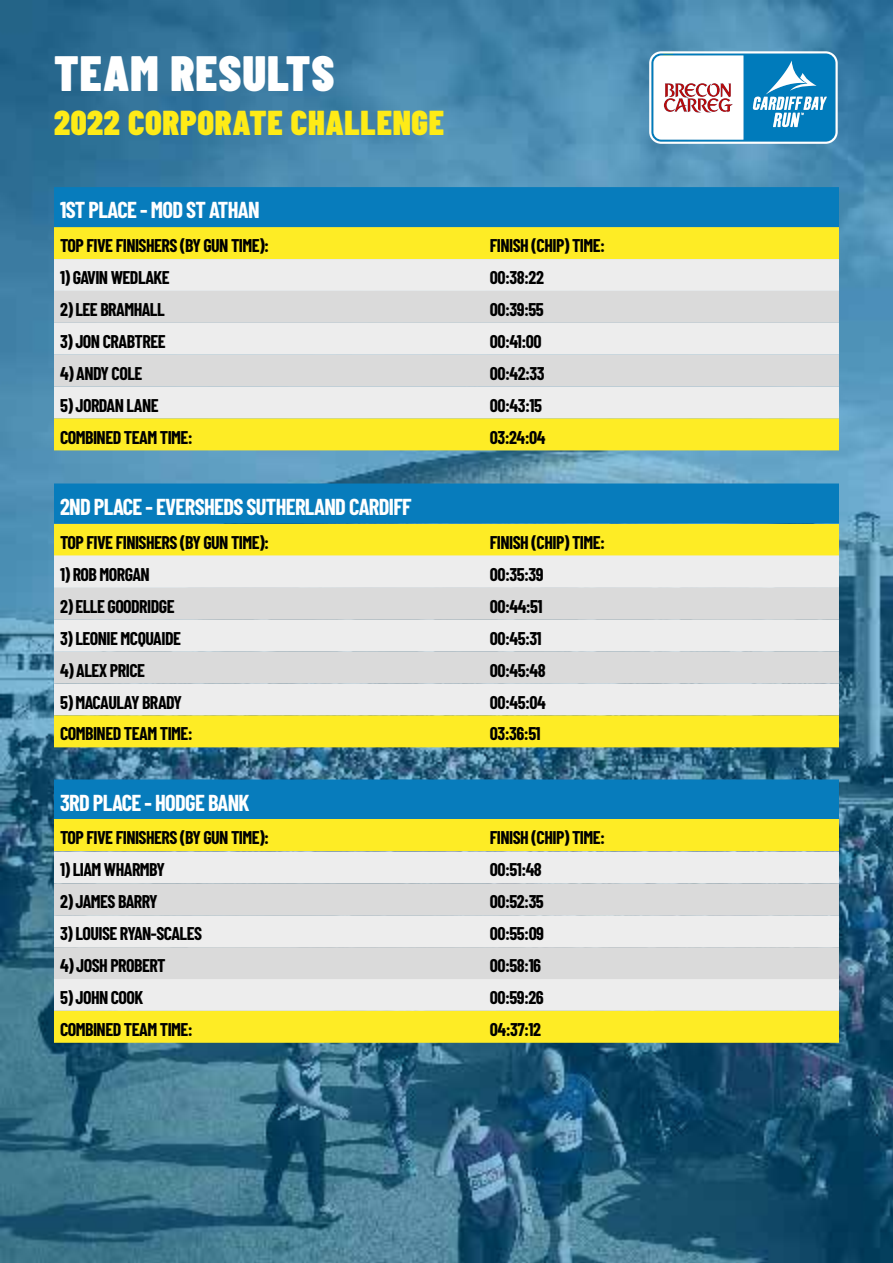
<style>
.page{position:relative;width:893px;height:1263px;background:#fff}
.page>*{position:absolute;margin:0;border:0;box-sizing:border-box;transform-origin:0 0}
.t1{font:900 49.5px "Barlow Condensed";letter-spacing:.02em;color:#fff}
.t2{font:900 34.5px "Barlow Condensed";letter-spacing:.02em;color:#feeb17}
.t3{font:700 22.5px "Barlow Condensed";letter-spacing:-.03em;color:#fff}
.t4{font:700 18px "Barlow Condensed";letter-spacing:-.03em;color:#000}
</style>
<div class="page">
<img style="left:0;top:0;width:893px;height:1263px">
<svg style="left:54px;top:187px;width:785px;height:72px;background:#74ad79"></svg>
<div style="left:54px;top:259px;width:785px;height:159px;background:#ededed"></div>
<svg style="left:54px;top:291px;width:785px;height:96px;background:#dfdfe0"></svg>
<div style="left:54px;top:418px;width:785px;height:32px;background:#feec25"></div>
<div style="left:54px;top:483px;width:785px;height:40px;background:#077cbc"></div>
<div style="left:54px;top:523px;width:430px;height:32px;background:#feec25"></div>
<div style="left:484px;top:523px;width:355px;height:32px;background:#feec25"></div>
<div style="left:54px;top:555px;width:785px;height:160px;background:#ededed"></div>
<svg style="left:54px;top:588px;width:785px;height:96px;background:#dfdfdf"></svg>
<div style="left:54px;top:715px;width:785px;height:32px;background:#feec25"></div>
<div style="left:54px;top:779px;width:785px;height:40px;background:#077cbc"></div>
<div style="left:54px;top:819px;width:430px;height:32px;background:#feec25"></div>
<div style="left:484px;top:819px;width:355px;height:32px;background:#feec25"></div>
<div style="left:54px;top:851px;width:785px;height:160px;background:#ededed"></div>
<svg style="left:54px;top:883px;width:785px;height:96px;background:#dfdfdf"></svg>
<div style="left:54px;top:1011px;width:785px;height:32px;background:#feec25"></div>
<svg style="left:649px;top:51px;width:189px;height:93px"></svg>
<h1 class="t1" style="left:54px;top:38px;width:282px">TEAM RESULTS</h1>
<h2 class="t2" style="left:54px;top:98px;width:392px">2022 CORPORATE CHALLENGE</h2>
<p class="t3" style="left:60px;top:194px;width:201px">1ST PLACE - MOD ST ATHAN</p>
<p class="t4" style="left:60px;top:233px;width:211px">TOP FIVE FINISHERS (BY GUN TIME):</p>
<p class="t4" style="left:490px;top:233px;width:117px">FINISH (CHIP) TIME:</p>
<p class="t4" style="left:60px;top:265px;width:111px">1) GAVIN WEDLAKE</p>
<p class="t4" style="left:490px;top:265px;width:55px">00:38:22</p>
<p class="t4" style="left:60px;top:297px;width:106px">2) LEE BRAMHALL</p>
<p class="t4" style="left:490px;top:297px;width:55px">00:39:55</p>
<p class="t4" style="left:60px;top:329px;width:107px">3) JON CRABTREE</p>
<p class="t4" style="left:490px;top:329px;width:53px">00:41:00</p>
<p class="t4" style="left:60px;top:360px;width:84px">4) ANDY COLE</p>
<p class="t4" style="left:490px;top:360px;width:56px">00:42:33</p>
<p class="t4" style="left:60px;top:392px;width:100px">5) JORDAN LANE</p>
<p class="t4" style="left:490px;top:392px;width:54px">00:43:15</p>
<p class="t4" style="left:60px;top:424px;width:134px">COMBINED TEAM TIME:</p>
<p class="t4" style="left:490px;top:424px;width:57px">03:24:04</p>
<p class="t3" style="left:60px;top:491px;width:353px">2ND PLACE - EVERSHEDS SUTHERLAND CARDIFF</p>
<p class="t4" style="left:60px;top:529px;width:211px">TOP FIVE FINISHERS (BY GUN TIME):</p>
<p class="t4" style="left:490px;top:529px;width:117px">FINISH (CHIP) TIME:</p>
<p class="t4" style="left:60px;top:561px;width:91px">1) ROB MORGAN</p>
<p class="t4" style="left:490px;top:561px;width:55px">00:35:39</p>
<p class="t4" style="left:60px;top:594px;width:116px">2) ELLE GOODRIDGE</p>
<p class="t4" style="left:490px;top:594px;width:54px">00:44:51</p>
<p class="t4" style="left:60px;top:625px;width:122px">3) LEONIE MCQUAIDE</p>
<p class="t4" style="left:490px;top:625px;width:53px">00:45:31</p>
<p class="t4" style="left:60px;top:657px;width:87px">4) ALEX PRICE</p>
<p class="t4" style="left:490px;top:657px;width:57px">00:45:48</p>
<p class="t4" style="left:60px;top:689px;width:124px">5) MACAULAY BRADY</p>
<p class="t4" style="left:490px;top:689px;width:57px">00:45:04</p>
<p class="t4" style="left:60px;top:721px;width:134px">COMBINED TEAM TIME:</p>
<p class="t4" style="left:490px;top:721px;width:52px">03:36:51</p>
<p class="t3" style="left:60px;top:787px;width:191px">3RD PLACE - HODGE BANK</p>
<p class="t4" style="left:60px;top:825px;width:211px">TOP FIVE FINISHERS (BY GUN TIME):</p>
<p class="t4" style="left:490px;top:825px;width:117px">FINISH (CHIP) TIME:</p>
<p class="t4" style="left:60px;top:857px;width:107px">1) LIAM WHARMBY</p>
<p class="t4" style="left:490px;top:857px;width:53px">00:51:48</p>
<p class="t4" style="left:60px;top:889px;width:99px">2) JAMES BARRY</p>
<p class="t4" style="left:490px;top:889px;width:55px">00:52:35</p>
<p class="t4" style="left:60px;top:921px;width:144px">3) LOUISE RYAN-SCALES</p>
<p class="t4" style="left:490px;top:921px;width:56px">00:55:09</p>
<p class="t4" style="left:60px;top:953px;width:107px">4) JOSH PROBERT</p>
<p class="t4" style="left:490px;top:953px;width:53px">00:58:16</p>
<p class="t4" style="left:60px;top:985px;width:85px">5) JOHN COOK</p>
<p class="t4" style="left:490px;top:985px;width:55px">00:59:26</p>
<p class="t4" style="left:60px;top:1016px;width:134px">COMBINED TEAM TIME:</p>
<p class="t4" style="left:490px;top:1016px;width:53px">04:37:12</p>
</div>
